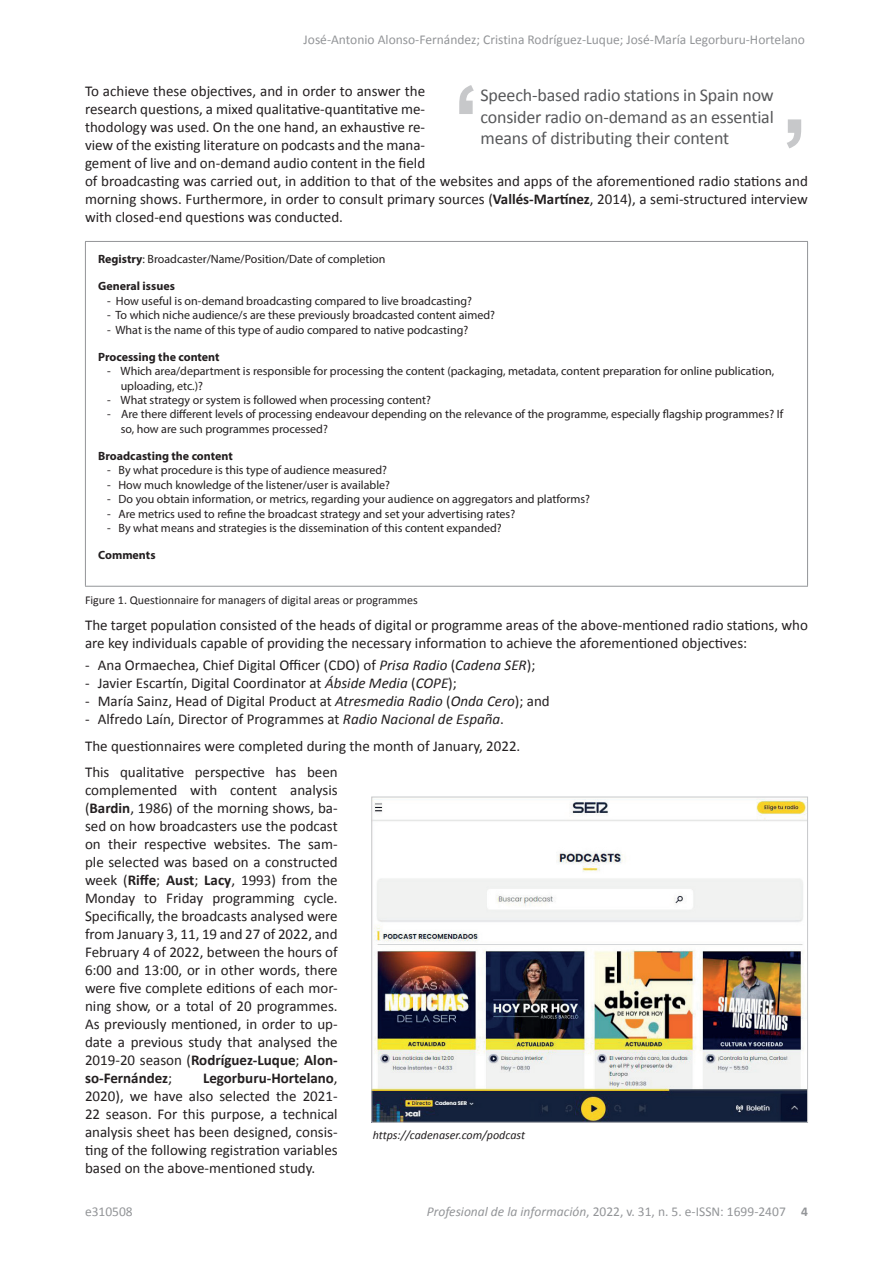
<style>
.page{position:relative;width:893px;height:1263px;background:#fff}
.page>*{position:absolute;margin:0;border:0;box-sizing:border-box;transform-origin:0 0}
.t1{font:18px/21.6px "Calibri";letter-spacing:-.01em;color:#57585a;text-align:justify}
.t2{font:15px/18px "Calibri";color:#231f20}
.t3{font:13.5px "Calibri";color:#939598}
.t4{font:12px/14.4px "Myriad Pro";color:#231f20}
.t5{font:700 12px "Myriad Pro";color:#231f20}
.t6{font:12px "Calibri";color:#231f20}
.t7{font:italic 12px "Calibri";color:#231f20}
.s1{font-weight:700}
.s2{font-style:italic}
</style>
<div class="page">
<hr style="left:85px;top:241px;width:723px;height:1px;background:#939598">
<hr style="left:85px;top:242px;width:1px;height:344px;background:#939598">
<hr style="left:807px;top:242px;width:1px;height:344px;background:#939598">
<hr style="left:85px;top:586px;width:723px;height:1px;background:#939598">
<svg style="left:787px;top:119px;width:14px;height:29px"></svg>
<svg style="left:459px;top:85px;width:15px;height:29px"></svg>
<img style="left:373px;top:799px;width:433px;height:322px">
<div style="left:371px;top:797px;width:437px;height:326px;border:1px solid #c7c8ca"></div>
<p class="t3" style="left:304px;top:31px;width:503px">José-Antonio Alonso-Fernández; Cristina Rodríguez-Luque; José-María Legorburu-Hortelano</p>
<p class="t2" style="left:85px;top:82px;width:724px">To achieve these objectives, and in order to answer the<br>research questions, a mixed qualitative-quantitative me-<br>thodology was used. On the one hand, an exhaustive re-<br>view of the existing literature on podcasts and the mana-<br>gement of live and on-demand audio content in the field<br>of broadcasting was carried out, in addition to that of the websites and apps of the aforementioned radio stations and morning shows. Furthermore, in order to consult primary sources (<span class="s1">Vallés-Martínez</span>, 2014), a semi-structured interview with closed-end questions was conducted.</p>
<p class="t4" style="left:98px;top:252px;width:289px"><span class="s1">Registry</span>: Broadcaster/Name/Position/Date of completion</p>
<p class="t5" style="left:98px;top:278px;width:78px">General issues</p>
<p class="t4" style="left:107px;top:293px;width:366px">- How useful is on-demand broadcasting compared to live broadcasting?</p>
<p class="t4" style="left:107px;top:308px;width:389px">- To which niche audience/s are these previously broadcasted content aimed?</p>
<p class="t4" style="left:107px;top:322px;width:363px">- What is the name of this type of audio compared to native podcasting?</p>
<p class="t5" style="left:98px;top:349px;width:123px">Processing the content</p>
<p class="t4" style="left:121px;top:364px;width:655px;text-indent:-14px">- Which area/department is responsible for processing the content (packaging, metadata, content preparation for online publication, uploading, etc.)?</p>
<p class="t4" style="left:107px;top:392px;width:325px">- What strategy or system is followed when processing content?</p>
<p class="t4" style="left:121px;top:407px;width:664px;text-indent:-14px">- Are there different levels of processing endeavour depending on the relevance of the programme, especially flagship programmes? If so, how are such programmes processed?</p>
<p class="t5" style="left:98px;top:448px;width:136px">Broadcasting the content</p>
<p class="t4" style="left:107px;top:463px;width:281px">- By what procedure is this type of audience measured?</p>
<p class="t4" style="left:107px;top:477px;width:284px">- How much knowledge of the listener/user is available?</p>
<p class="t4" style="left:107px;top:492px;width:484px">- Do you obtain information, or metrics, regarding your audience on aggregators and platforms?</p>
<p class="t4" style="left:107px;top:506px;width:410px">- Are metrics used to refine the broadcast strategy and set your advertising rates?</p>
<p class="t4" style="left:107px;top:520px;width:396px">- By what means and strategies is the dissemination of this content expanded?</p>
<p class="t5" style="left:98px;top:547px;width:59px">Comments</p>
<p class="t6" style="left:85px;top:592px;width:334px">Figure 1. Questionnaire for managers of digital areas or programmes</p>
<p class="t2" style="left:85px;top:615px;width:724px">The target population consisted of the heads of digital or programme areas of the above-mentioned radio stations, who are key individuals capable of providing the necessary information to achieve the aforementioned objectives:</p>
<p class="t2" style="left:85px;top:655px;width:452px">- Ana Ormaechea, Chief Digital Officer (CDO) of <span class="s2">Prisa Radio</span> (<span class="s2">Cadena SER</span>);</p>
<p class="t2" style="left:85px;top:673px;width:373px">- Javier Escartín, Digital Coordinator at <span class="s2">Ábside Media</span> (<span class="s2">COPE</span>);</p>
<p class="t2" style="left:85px;top:691px;width:466px">- María Sainz, Head of Digital Product at <span class="s2">Atresmedia Radio</span> (<span class="s2">Onda Cero</span>); and</p>
<p class="t2" style="left:85px;top:705px;width:437px;line-height:26.5px">- Alfredo Laín, Director of Programmes at <span class="s2">Radio Nacional de España</span>.<br>The questionnaires were completed during the month of January, 2022.<br>This qualitative perspective has been</p>
<p class="t2" style="left:85px;top:781px;width:254px;text-align:justify">complemented with content analysis (<span class="s1">Bardin</span>, 1986) of the morning shows, ba&shy;sed on how broadcasters use the podcast on their respective websites. The sam&shy;ple selected was based on a constructed week (<span class="s1">Riffe</span>; <span class="s1">Aust</span>; <span class="s1">Lacy</span>, 1993) from the Monday to Friday programming cycle.<br>Specifically, the broadcasts analysed were from January 3, 11, 19 and 27 of 2022, and February 4 of 2022, between the hours of 6:00 and 13:00, or in other words, there were five complete editions of each mor&shy;ning show, or a total of 20 programmes.<br>As previously mentioned, in order to up&shy;date a previous study that analysed the 2019-20 season (<span class="s1">Rodríguez-Luque</span>; <span class="s1">Alon&shy;so-Fernández</span>;</p>
<p class="t1" style="left:480px;top:84px;width:295px">Speech-based radio stations in Spain now consider radio on-demand as an essential means of distributing their content</p>
<p class="t2" style="left:85px;top:1069px;width:254px;text-align:justify;text-indent:118px"><span class="s1">Legorburu-Hortelano</span>, 2020), we have also selected the 2021- 22 season. For this purpose, a technical analysis sheet has been designed, consis&shy;ting of the following registration variables based on the above-mentioned study.</p>
<p class="t7" style="left:373px;top:1127px;width:154px">https://cadenaser.com/podcast</p>
<p class="t3" style="left:85px;top:1203px;width:49px">e310508</p>
<p class="t3" style="left:427px;top:1203px;width:383px"><span class="s2">Profesional de la información</span>, 2022, v. 31, n. 5. e-ISSN: 1699-2407 <span class="s1">4</span></p>
</div>
